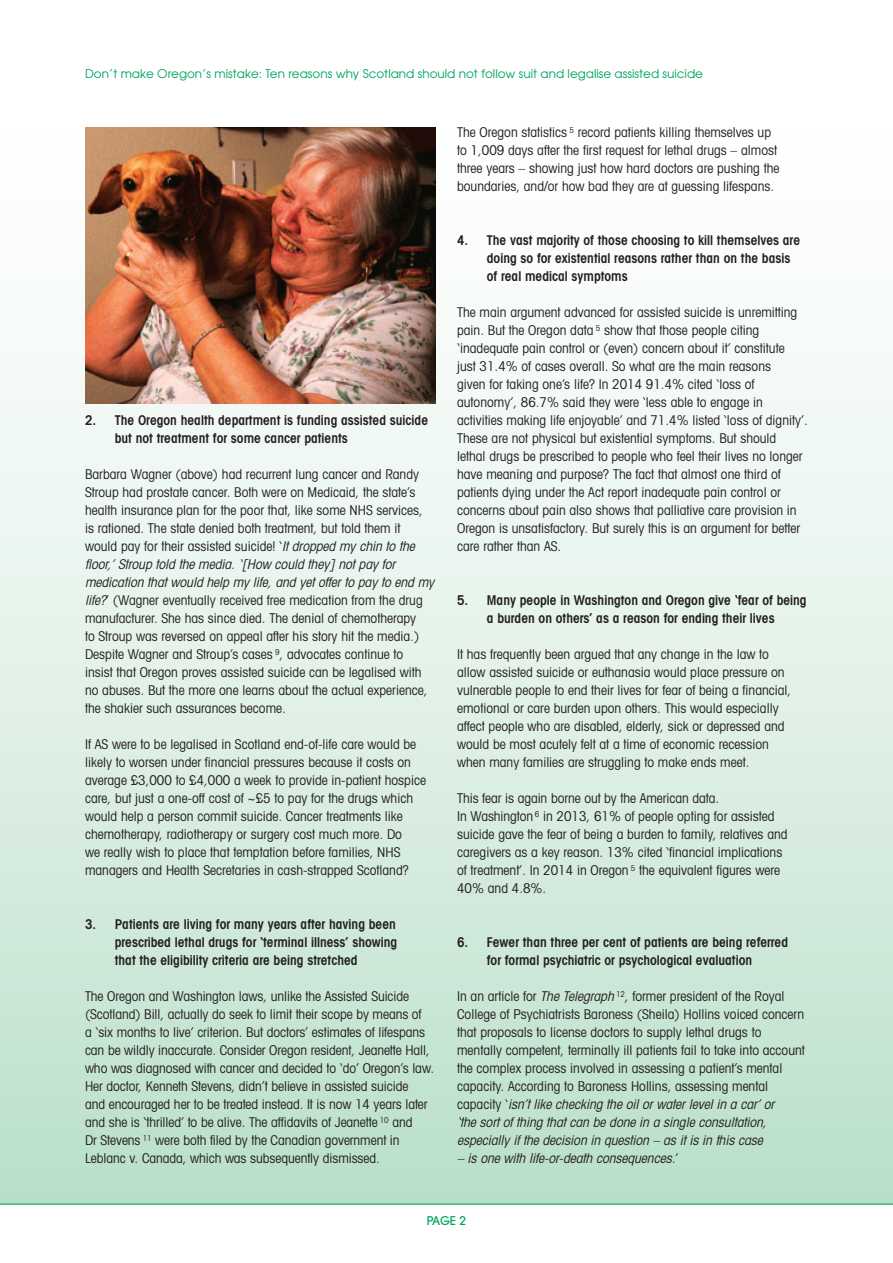
<style>
.page{position:relative;width:893px;height:1263px;background:#fff}
.page>*{position:absolute;margin:0;border:0;box-sizing:border-box;transform-origin:0 0}
.t1{font:condensed 13.5px/18px "Avant Garde";color:#231f20}
.t2{font:600 condensed 13.5px/18px "Avant Garde";color:#231f20}
.t3{font:italic condensed 13.5px "Avant Garde";color:#231f20}
.t4{font:12px "Avant Garde";color:#00a65f}
.t5{font:500 12px "Avant Garde";color:#00a65f}
.s1{font-style:italic}
.s2{font-style:normal}
</style>
<div class="page">
<img style="left:0;top:127px;width:893px;height:1076px">
<hr style="left:0;top:1203px;width:893px;height:1px;background:#00a65f">
<img style="left:85px;top:128px;width:351px;height:275px">
<p class="t4" style="left:85px;top:67px;width:619px">Don’t make Oregon’s mistake: Ten reasons why Scotland should not follow suit and legalise assisted suicide</p>
<p class="t2" style="left:115px;top:413px;width:315px;text-indent:-30px">2. The Oregon health department is funding assisted suicide but not treatment for some cancer patients</p>
<p class="t1" style="left:85px;top:467px;width:351px">Barbara Wagner (above) had recurrent lung cancer and Randy Stroup had prostate cancer. Both were on Medicaid, the state’s health insurance plan for the poor that, like some NHS services, is rationed. The state denied both treatment, but told them it would pay for their assisted suicide! ‘<span class="s1">It droppedmy chintothe floor,’ Stroup told the media. ‘[How could they] not pay for medication that would help my life, and yet offer to pay to end my life?</span>’ (Wagner eventually received free medication from the drug manufacturer. She has since died. The denial of chemotherapy<br>to Stroup was reversed on appeal after his story hit the media.)<br>Despite Wagner and Stroup’s cases <sup>9</sup>, advocates continue to insist that Oregon proves assisted suicide can be legalised with no abuses. But the more one learns about the actual experience, the shakier such assurances become.</p>
<p class="t1" style="left:85px;top:737px;width:342px">If AS were to be legalised in Scotland end-of-life care would be likely to worsen under financial pressures because it costs on average £3,000 to £4,000 a week to provide in-patient hospice care, but just a one-off cost of ~£5 to pay for the drugs which would help a person commit suicide. Cancer treatments like chemotherapy, radiotherapy or surgery cost much more. Do<br>we really wish to place that temptation before families, NHS managers and Health Secretaries in cash-strapped Scotland?</p>
<p class="t2" style="left:115px;top:917px;width:284px;text-align:justify;text-indent:-30px">3. Patients are living for many years after having been prescribed lethal drugs for ‘terminal illness’ showing that the eligibility criteria are being stretched</p>
<p class="t1" style="left:85px;top:989px;width:351px">The Oregon and Washington laws, unlike the Assisted Suicide (Scotland) Bill, actually do seek to limit their scope by means of<br>a ‘six months to live’ criterion. But doctors’ estimates of lifespans can be wildly inaccurate. Consider Oregon resident, Jeanette Hall, who was diagnosed with cancer and decided to ‘do’ Oregon’s law.<br>Her doctor, Kenneth Stevens, didn’t believe in assisted suicide<br>and encouraged her to be treated instead. It is now 14 years later and she is ‘thrilled’ to be alive. The affidavits of Jeanette <sup>10</sup> and<br>Dr Stevens <sup>11</sup> were both filed by the Canadian government in Leblanc v. Canada, which was subsequently dismissed.</p>
<p class="t1" style="left:457px;top:125px;width:324px">The Oregon statistics <sup>5</sup> record patients killing themselves up to 1,009 days after the first request for lethal drugs – almost three years – showing just how hard doctors are pushing the boundaries, and/or how bad they are at guessing lifespans.</p>
<p class="t2" style="left:487px;top:233px;width:315px;text-indent:-30px">4. The vast majority of those choosing to kill themselves are doing so for existential reasons rather than on the basis of real medical symptoms</p>
<p class="t1" style="left:457px;top:305px;width:352px">The main argument advanced for assisted suicide is unremitting pain. But the Oregon data <sup>5</sup> show that those people citing ‘inadequate pain control or (even) concern about it’ constitute<br>just 31.4% of cases overall. So what are the main reasons<br>given for taking one’s life? In 2014 91.4% cited ‘loss of autonomy’, 86.7% said they were ‘less able to engage in activities making life enjoyable’ and 71.4% listed ‘loss of dignity’.<br>These are not physical but existential symptoms. But should lethal drugs be prescribed to people who feel their lives no longer have meaning and purpose? The fact that almost one third of patients dying under the Act report inadequate pain control or concerns about pain also shows that palliative care provision in Oregon is unsatisfactory. But surely this is an argument for better care rather than AS.</p>
<p class="t2" style="left:457px;top:593px;width:351px;text-align:center">5. Many people in Washington and Oregon give ‘fear of being a burden on others’ as a reason for ending their lives</p>
<p class="t1" style="left:457px;top:647px;width:336px">It has frequently been argued that any change in the law to allow assisted suicide or euthanasia would place pressure on vulnerable people to end their lives for fear of being a financial, emotional or care burden upon others. This would especially affect people who are disabled, elderly, sick or depressed and would be most acutely felt at a time of economic recession when many families are struggling to make ends meet.</p>
<p class="t1" style="left:457px;top:791px;width:332px">This fear is again borne out by the American data.<br>In Washington <sup>6</sup> in 2013, 61% of people opting for assisted suicide gave the fear of being a burden to family, relatives and caregivers as a key reason. 13% cited ‘financial implications of treatment’. In 2014 in Oregon <sup>5</sup> the equivalent figures were 40% and 4.8%.</p>
<p class="t2" style="left:457px;top:935px;width:333px;text-align:center">6. Fewer than three per cent of patients are being referred for formal psychiatric or psychological evaluation</p>
<p class="t1" style="left:457px;top:989px;width:349px">In an article for <span class="s1">TheTelegraph</span><sup>12</sup>, former president of the Royal College of Psychiatrists Baroness (Sheila) Hollins voiced concern that proposals to license doctors to supply lethal drugs to mentally competent, terminally ill patients fail to take into account the complex process involved in assessing a patient’s mental capacity. According to Baroness Hollins, assessing mental<br>c a p a c i ty ‘ <span class="s1">isn’t like checking the oil or water level in a car’ or<br>‘the sort of thing that can be done in a single consultation, especially if the decision in question – as it is in this case</span></p>
<p class="t3" style="left:457px;top:1154px;width:223px">– is one with life-or-death consequences.<span class="s2">’</span></p>
<p class="t5" style="left:427px;top:1216px;width:41px">PAGE 2</p>
</div>
